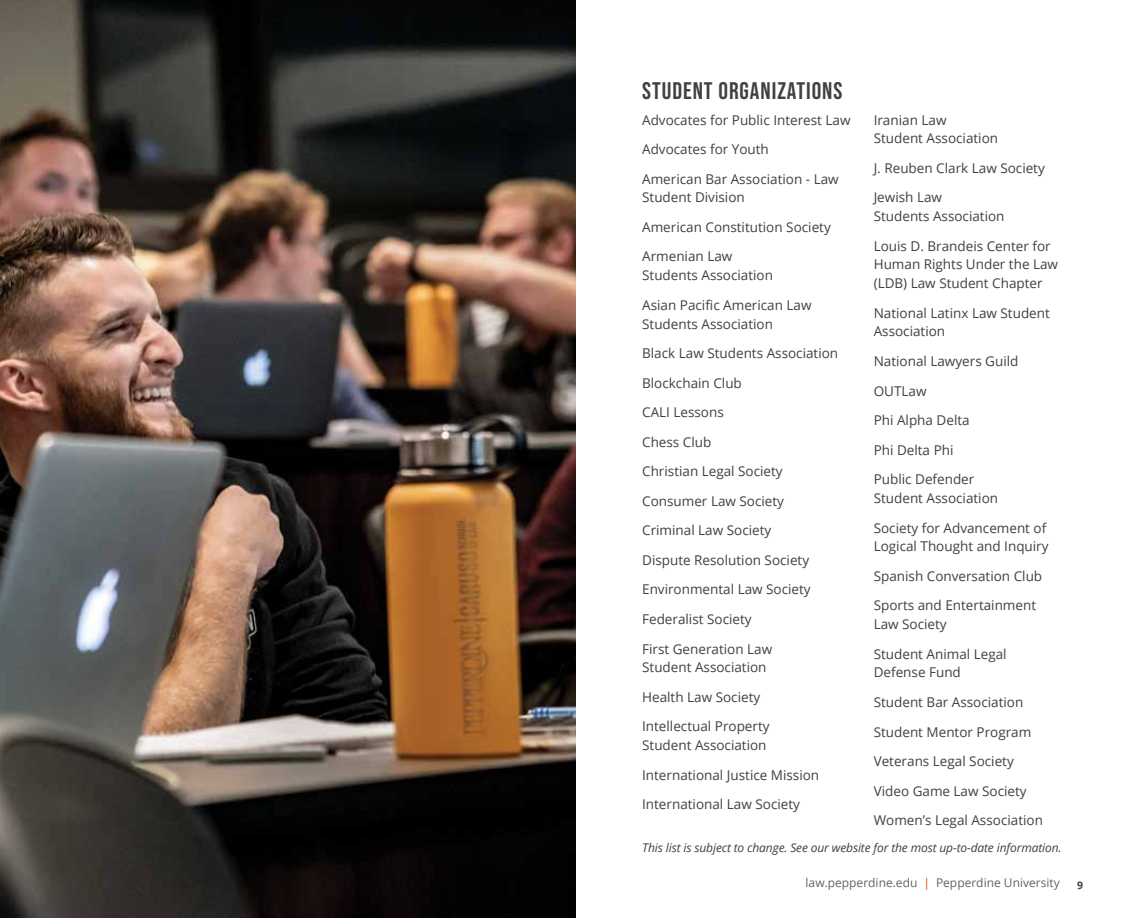
<style>
.page{position:relative;width:1134px;height:918px;background:#fff}
.page>*{position:absolute;margin:0;border:0;box-sizing:border-box;transform-origin:0 0}
.t1{font:24px "Bebas Neue";letter-spacing:.04em;color:#414042}
.t2{font:13.5px/29.5px "Open Sans";color:#414042}
.t3{font:italic 12px "Open Sans";letter-spacing:-.01em;color:#414042}
.t4{font:12px "Open Sans";color:#636466}
.t5{font:700 10.5px "Open Sans";color:#414042}
.s1{color:#e65300}
</style>
<div class="page">
<img style="left:0;top:0;width:576px;height:918px">
<h1 class="t1" style="left:642px;top:77px;width:202px">STUDENT ORGANIZATIONS</h1>
<p class="t2" style="left:642px;top:104px;width:210px">Advocates for Public Interest Law<br>Advocates for Youth<br>American Bar Association - Law</p>
<p class="t2" style="left:642px;top:182px;width:190px">Student Division<br>American Constitution Society<br>Armenian Law</p>
<p class="t2" style="left:642px;top:260px;width:171px">Students Association<br>Asian Pacific American Law</p>
<p class="t2" style="left:642px;top:308px;width:198px">Students Association<br>Black Law Students Association<br>Blockchain Club<br>CALI Lessons<br>Chess Club<br>Christian Legal Society<br>Consumer Law Society<br>Criminal Law Society<br>Dispute Resolution Society<br>Environmental Law Society<br>Federalist Society<br>First Generation Law</p>
<p class="t2" style="left:642px;top:652px;width:129px">Student Association<br>Health Law Society<br>Intellectual Property</p>
<p class="t2" style="left:642px;top:730px;width:179px">Student Association<br>International Justice Mission<br>International Law Society</p>
<p class="t2" style="left:874px;top:110px;width:126px;line-height:18.8px">Iranian Law<br>Student Association</p>
<p class="t2" style="left:874px;top:153px;width:173px">J. Reuben Clark Law Society<br>Jewish Law</p>
<p class="t2" style="left:874px;top:201px;width:178px">Students Association<br>Louis D. Brandeis Center for</p>
<p class="t2" style="left:874px;top:255px;width:186px;line-height:18.8px">Human Rights Under the Law (LDB) Law Student Chapter</p>
<p class="t2" style="left:874px;top:303px;width:178px;line-height:18.8px">National Latinx Law Student<br>Association</p>
<p class="t2" style="left:874px;top:346px;width:146px">National Lawyers Guild<br>OUTLaw<br>Phi Alpha Delta<br>Phi Delta Phi<br>Public Defender</p>
<p class="t2" style="left:874px;top:483px;width:174px">Student Association<br>Society for Advancement of</p>
<p class="t2" style="left:874px;top:531px;width:176px">Logical Thought and Inquiry<br>Spanish Conversation Club<br>Sports and Entertainment</p>
<p class="t2" style="left:874px;top:609px;width:135px">Law Society<br>Student Animal Legal</p>
<p class="t2" style="left:874px;top:657px;width:171px">Defense Fund<br>Student Bar Association<br>Student Mentor Program<br>Veterans Legal Society<br>Video Game Law Society<br>Women’s Legal Association</p>
<p class="t3" style="left:642px;top:839px;width:421px">This list is subject to change. See our website for the most up-to-date information.</p>
<p class="t4" style="left:806px;top:874px;width:256px">law.pepperdine.edu <span class="s1">|</span> Pepperdine University</p>
<p class="t5" style="left:1077px;top:877px;width:7px">9</p>
</div>
